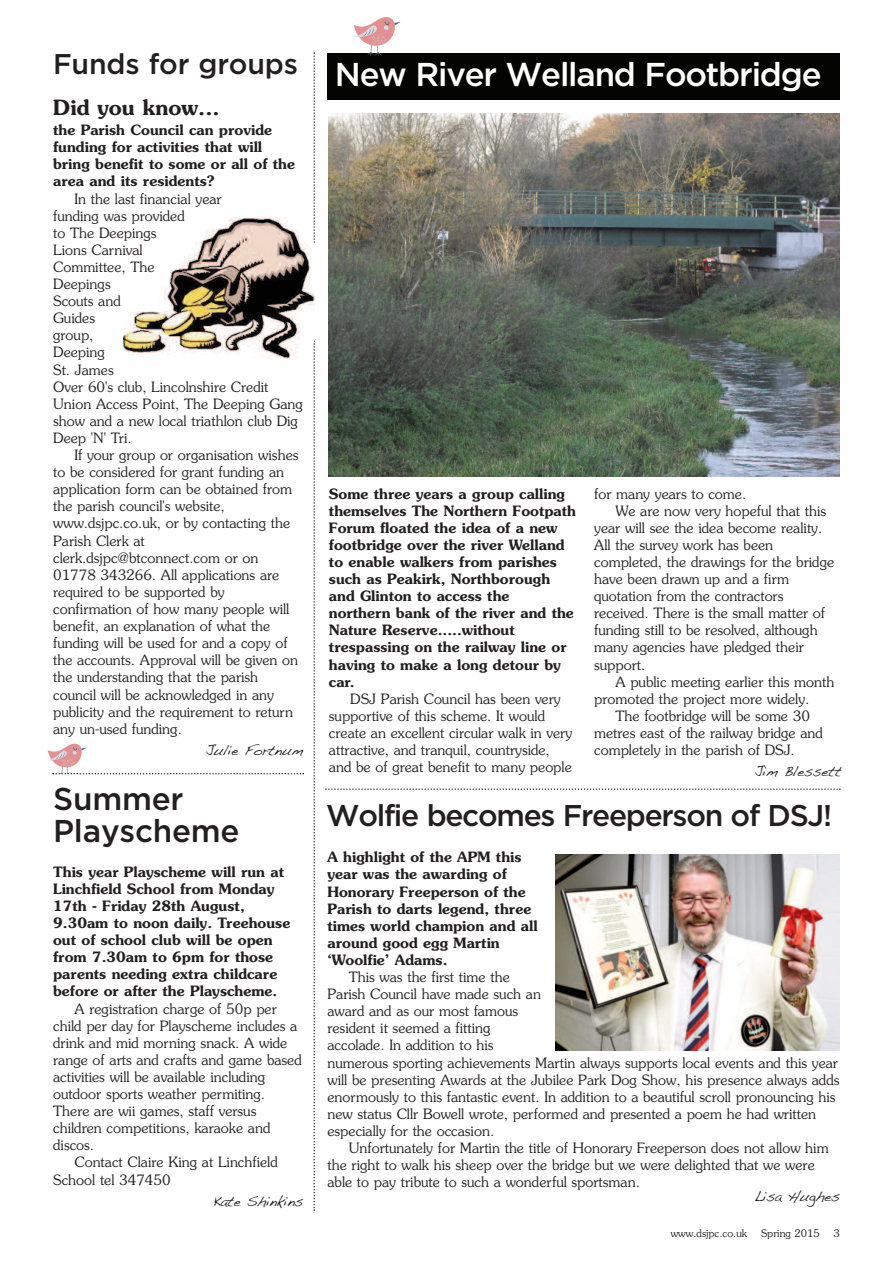
<style>
.page{position:relative;width:893px;height:1263px;background:#fff}
.page>*{position:absolute;margin:0;border:0;box-sizing:border-box;transform-origin:0 0}
.t1{font:500 33px "Gotham";letter-spacing:-.035em;color:#fff}
.t2{font:500 31.5px/31.5px "Gotham";letter-spacing:-.005em;color:#231f20}
.t3{font:500 30px "Gotham";letter-spacing:-.045em;color:#231f20}
.t4{font:500 28.5px "Gotham";letter-spacing:-.005em;color:#231f20}
.t5{font:600 21px "Souvenir";color:#231f20}
.t6{font:300 14.25px/17.1px "Souvenir";color:#231f20}
.t7{font:600 14.25px/17.1px "Souvenir";color:#231f20}
.t8{font:14.25px "Handwriting Dakota";letter-spacing:-.015em;color:#231f20}
.t9{font:300 10.5px "Souvenir";color:#231f20}
</style>
<div class="page">
<svg style="left:313px;top:52px;width:2px;height:1159px"></svg>
<div style="left:327px;top:53px;width:513px;height:47px;background:#040503"></div>
<img style="left:329px;top:113px;width:511px;height:363px">
<img style="left:124px;top:217px;width:190px;height:141px">
<img style="left:556px;top:854px;width:284px;height:196px">
<svg style="left:325px;top:788px;width:516px;height:2px"></svg>
<svg style="left:353px;top:17px;width:47px;height:39px"></svg>
<svg style="left:47px;top:743px;width:257px;height:31px"></svg>
<h3 class="t4" style="left:53px;top:48px;width:246px">Funds for groups</h3>
<h3 class="t5" style="left:53px;top:100px;width:168px">Did you know...</h3>
<p class="t7" style="left:53px;top:123px;width:243px">the Parish Council can provide funding for activities that will bring benefit to some or all of the area and its residents?</p>
<p class="t6" style="left:53px;top:190px;width:251px;text-indent:21px">In the last financial year<br>funding was provided<br>to The Deepings<br>Lions Carnival<br>Committee, The<br>Deepings<br>Scouts and<br>Guides<br>group,<br>Deeping<br>St. James<br>Over 60's club, Lincolnshire Credit<br>Union Access Point, The Deeping Gang show and a new local triathlon club Dig<br>Deep 'N' Tri.</p>
<p class="t6" style="left:53px;top:447px;width:247px;text-indent:21px">If your group or organisation wishes to be considered for grant funding an application form can be obtained from the parish council's website, www.dsjpc.co.uk, or by contacting the Parish Clerk at clerk.dsjpc@btconnect.com or on 01778 343266. All applications are required to be supported by confirmation of how many people will benefit, an explanation of what the funding will be used for and a copy of the accounts. Approval will be given on the understanding that the parish council will be acknowledged in any publicity and the requirement to return any un-used funding.</p>
<p class="t8" style="left:206px;top:742px;width:99px">Julie Fortnum</p>
<h2 class="t2" style="left:53px;top:783px;width:188px">Summer<br>Playscheme</h2>
<p class="t7" style="left:53px;top:864px;width:239px">This year Playscheme will run at<br>Linchfield School from Monday<br>17th - Friday 28th August,<br>9.30am to noon daily. Treehouse out of school club will be open from 7.30am to 6pm for those parents needing extra childcare before or after the Playscheme.</p>
<p class="t6" style="left:74px;top:1000px;width:204px">A registration charge of 50p per</p>
<p class="t6" style="left:53px;top:1017px;width:246px">child per day for Playscheme includes a</p>
<p class="t6" style="left:53px;top:1034px;width:236px">drink and mid morning snack. A wide</p>
<p class="t6" style="left:53px;top:1051px;width:250px">range of arts and crafts and game based</p>
<p class="t6" style="left:53px;top:1068px;width:214px">activities will be available including</p>
<p class="t6" style="left:53px;top:1085px;width:214px">outdoor sports weather permiting.</p>
<p class="t6" style="left:53px;top:1103px;width:205px">There are wii games, staff versus</p>
<p class="t6" style="left:53px;top:1120px;width:219px">children competitions, karaoke and</p>
<p class="t6" style="left:53px;top:1137px;width:43px">discos.</p>
<p class="t6" style="left:74px;top:1154px;width:205px">Contact Claire King at Linchfield</p>
<p class="t6" style="left:53px;top:1171px;width:119px">School tel 347450</p>
<p class="t8" style="left:213px;top:1193px;width:91px">Kate Shinkins</p>
<h1 class="t1" style="left:335px;top:56px;width:488px">New River Welland Footbridge</h1>
<p class="t7" style="left:329px;top:486px;width:249px">Some three years a group calling themselves The Northern Footpath<br>Forum floated the idea of a new footbridge over the river Welland to enable walkers from parishes such as Peakirk, Northborough and Glinton to access the<br>northern bank of the river and the<br>Nature Reserve.....without trespassing on the railway line or having to make a long detour by car.</p>
<p class="t6" style="left:329px;top:690px;width:245px;text-indent:21px">DSJ Parish Council has been very supportive of this scheme. It would create an excellent circular walk in very attractive, and tranquil, countryside, and be of great benefit to many people</p>
<p class="t6" style="left:594px;top:485px;width:154px">for many years to come.</p>
<p class="t6" style="left:615px;top:502px;width:212px">We are now very hopeful that this</p>
<p class="t6" style="left:594px;top:519px;width:230px">year will see the idea become reality.</p>
<p class="t6" style="left:594px;top:536px;width:181px">All the survey work has been</p>
<p class="t6" style="left:594px;top:553px;width:242px">completed, the drawings for the bridge</p>
<p class="t6" style="left:594px;top:571px;width:197px">have been drawn up and a firm</p>
<p class="t6" style="left:594px;top:588px;width:191px">quotation from the contractors</p>
<p class="t6" style="left:594px;top:605px;width:233px">received. There is the small matter of</p>
<p class="t6" style="left:594px;top:622px;width:225px">funding still to be resolved, although</p>
<p class="t6" style="left:594px;top:639px;width:211px">many agencies have pledged their</p>
<p class="t6" style="left:594px;top:656px;width:53px">support.</p>
<p class="t6" style="left:615px;top:673px;width:220px">A public meeting earlier this month</p>
<p class="t6" style="left:594px;top:690px;width:217px">promoted the project more widely.</p>
<p class="t6" style="left:615px;top:707px;width:196px">The footbridge will be some 30</p>
<p class="t6" style="left:594px;top:724px;width:230px">metres east of the railway bridge and</p>
<p class="t6" style="left:594px;top:742px;width:202px">completely in the parish of DSJ.</p>
<p class="t8" style="left:755px;top:763px;width:88px">Jim Blessett</p>
<h3 class="t3" style="left:326px;top:798px;width:507px">Wolfie becomes Freeperson of DSJ!</h3>
<p class="t7" style="left:327px;top:850px;width:212px">A highlight of the APM this year was the awarding of<br>Honorary Freeperson of the<br>Parish to darts legend, three times world champion and all around good egg Martin ‘Woolfie’ Adams.</p>
<p class="t6" style="left:327px;top:968px;width:513px;text-indent:21px">This was the first time the<br>Parish Council have made such an<br>award and as our most famous<br>resident it seemed a fitting<br>accolade. In addition to his<br>numerous sporting achievements Martin always supports local events and this year will be presenting Awards at the Jubilee Park Dog Show, his presence always adds enormously to this fantastic event. In addition to a beautiful scroll pronouncing his new status Cllr Bowell wrote, performed and presented a poem he had written especially for the occasion.</p>
<p class="t6" style="left:327px;top:1139px;width:503px;text-indent:21px">Unfortunately for Martin the title of Honorary Freeperson does not allow him the right to walk his sheep over the bridge but we were delighted that we were able to pay tribute to such a wonderful sportsman.</p>
<p class="t8" style="left:754px;top:1188px;width:87px">Lisa Hughes</p>
<p class="t9" style="left:671px;top:1227px;width:78px">www.dsjpc.co.uk</p>
<p class="t9" style="left:761px;top:1227px;width:60px">Spring 2015</p>
<p class="t9" style="left:833px;top:1227px;width:8px">3</p>
</div>
